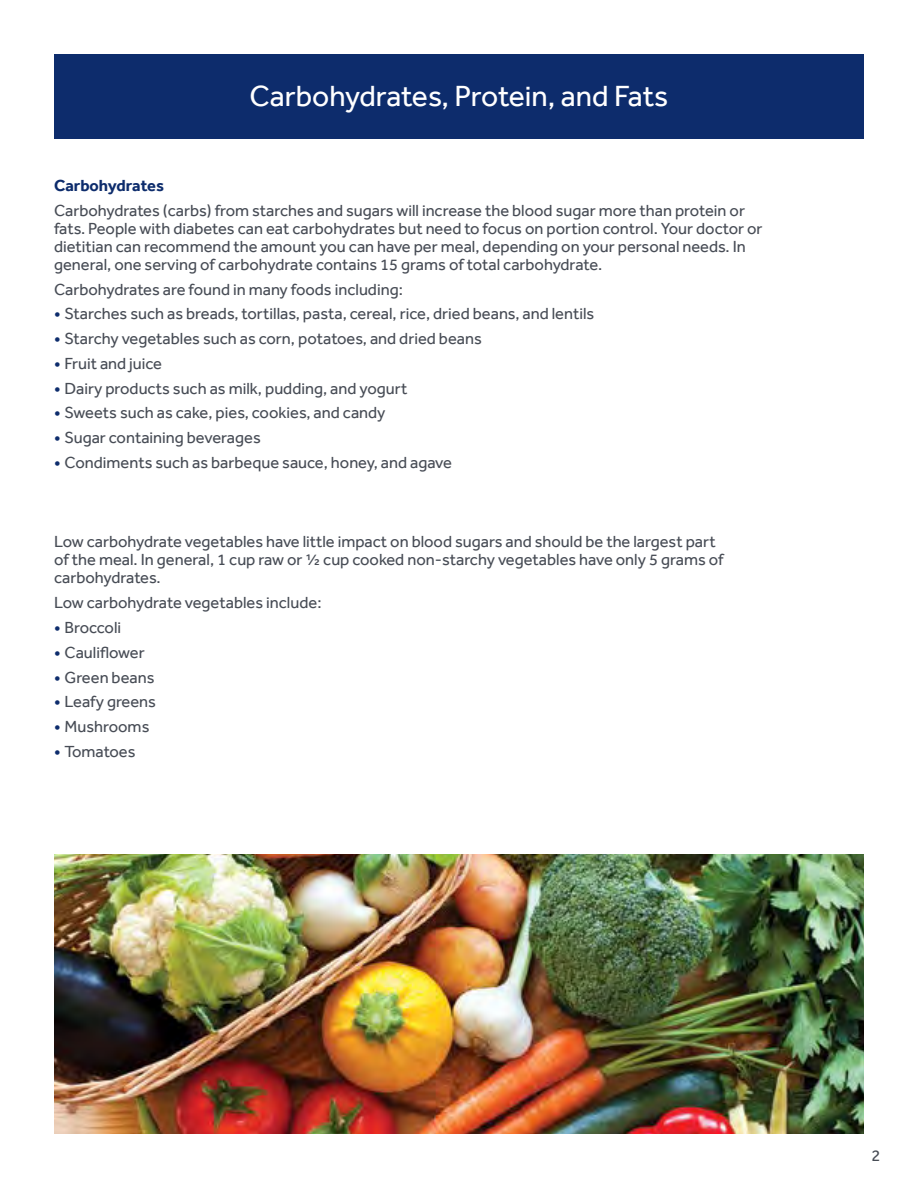
<style>
.page{position:relative;width:918px;height:1188px;background:#fff}
.page>*{position:absolute;margin:0;border:0;box-sizing:border-box;transform-origin:0 0}
.t1{font:30px "Effra";color:#fff}
.t2{font:16.5px/18px "Effra";color:#474c55}
.t3{font:700 16.5px "Effra";color:#0d2c6c}
.s1{font-size:18px;color:#0d2c6c}
</style>
<div class="page">
<div style="left:54px;top:54px;width:810px;height:84px;background:#0d2c6c"></div>
<img style="left:54px;top:854px;width:810px;height:280px">
<h1 class="t1" style="left:250px;top:78px;width:420px">Carbohydrates, Protein, and Fats</h1>
<p class="t3" style="left:54px;top:176px;width:112px">Carbohydrates</p>
<p class="t2" style="left:54px;top:201px;width:710px">Carbohydrates (carbs) from starches and sugars will increase the blood sugar more than protein or fats. People with diabetes can eat carbohydrates but need to focus on portion control. Your doctor or dietitian can recommend the amount you can have per meal, depending on your personal needs. In general, one serving of carbohydrate contains 15 grams of total carbohydrate.</p>
<p class="t2" style="left:54px;top:280px;width:350px">Carbohydrates are found in many foods including:</p>
<p class="t2" style="left:54px;top:305px;width:542px"><span class="s1">•</span> Starches such as breads, tortillas, pasta, cereal, rice, dried beans, and lentils</p>
<p class="t2" style="left:54px;top:329px;width:429px"><span class="s1">•</span> Starchy vegetables such as corn, potatoes, and dried beans</p>
<p class="t2" style="left:54px;top:354px;width:110px"><span class="s1">•</span> Fruit and juice</p>
<p class="t2" style="left:54px;top:379px;width:355px"><span class="s1">•</span> Dairy products such as milk, pudding, and yogurt</p>
<p class="t2" style="left:54px;top:404px;width:333px"><span class="s1">•</span> Sweets such as cake, pies, cookies, and candy</p>
<p class="t2" style="left:54px;top:428px;width:208px"><span class="s1">•</span> Sugar containing beverages</p>
<p class="t2" style="left:54px;top:453px;width:400px"><span class="s1">•</span> Condiments such as barbeque sauce, honey, and agave</p>
<p class="t2" style="left:54px;top:533px;width:671px">Low carbohydrate vegetables have little impact on blood sugars and should be the largest part of the meal. In general, 1 cup raw or ½ cup cooked non-starchy vegetables have only 5 grams of carbohydrates.</p>
<p class="t2" style="left:54px;top:594px;width:269px">Low carbohydrate vegetables include:</p>
<p class="t2" style="left:54px;top:618px;width:69px"><span class="s1">•</span> Broccoli</p>
<p class="t2" style="left:54px;top:643px;width:92px"><span class="s1">•</span> Cauliflower</p>
<p class="t2" style="left:54px;top:668px;width:102px"><span class="s1">•</span> Green beans</p>
<p class="t2" style="left:54px;top:693px;width:104px"><span class="s1">•</span> Leafy greens</p>
<p class="t2" style="left:54px;top:717px;width:97px"><span class="s1">•</span> Mushrooms</p>
<p class="t2" style="left:54px;top:742px;width:83px"><span class="s1">•</span> Tomatoes</p>
<p class="t2" style="left:872px;top:1146px;width:10px">2</p>
</div>
